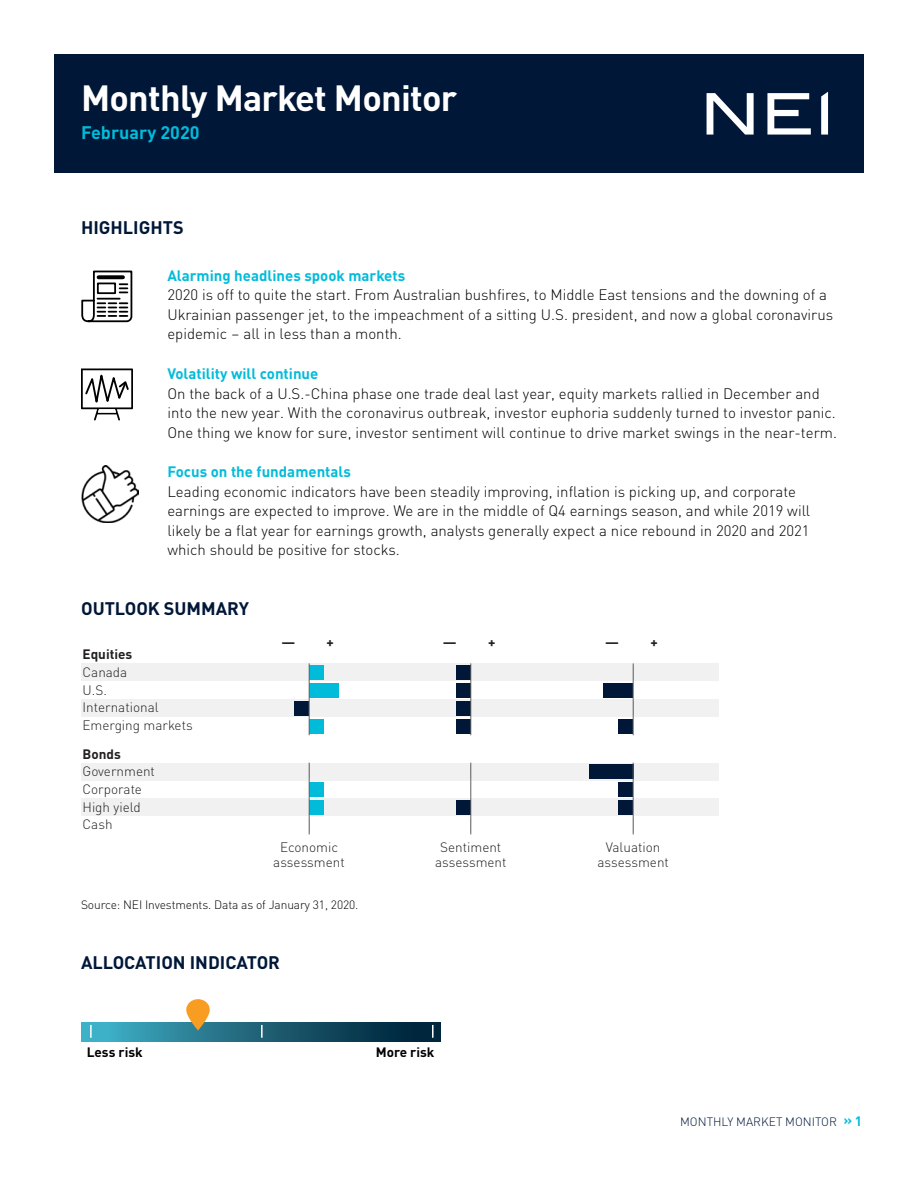
<style>
.page{position:relative;width:918px;height:1188px;background:#fff}
.page>*{position:absolute;margin:0;border:0;box-sizing:border-box;transform-origin:0 0}
.t1{font:700 36px "DIN Pro";letter-spacing:-.02em;color:#fff}
.t2{font:700 18px "DIN Pro";color:#001738}
.t3{font:700 18px "DIN Pro";color:#00bcda}
.t4{font:300 15px/19.5px "DIN Pro";color:#000}
.t5{font:700 15px "DIN Pro";color:#00bcda}
.t6{font:300 13.5px/17.9px "DIN Pro";color:#231f20;text-align:center}
.t7{font:700 13.5px "DIN Pro";color:#231f20}
.t8{font:700 13.5px "DIN Pro";color:#000}
.t9{font:300 12px "DIN Pro";letter-spacing:-.01em;color:#000}
.t10{font:300 12px "DIN Pro";color:#001738}
.s1{font-weight:700;font-size:13.5px;color:#00bcda}
</style>
<div class="page">
<div style="left:54px;top:54px;width:810px;height:118px;background:#001738"></div>
<svg style="left:821px;top:92px;width:7px;height:43px"></svg>
<svg style="left:707px;top:93px;width:47px;height:42px"></svg>
<svg style="left:767px;top:93px;width:44px;height:42px"></svg>
<div style="left:82px;top:663px;width:637px;height:18px;background:#f1f1f2"></div>
<div style="left:82px;top:699px;width:637px;height:18px;background:#f1f1f2"></div>
<div style="left:82px;top:763px;width:637px;height:17px;background:#f1f1f2"></div>
<div style="left:82px;top:798px;width:637px;height:18px;background:#f1f1f2"></div>
<div style="left:309px;top:800px;width:15px;height:15px;background:#00bcda"></div>
<div style="left:309px;top:782px;width:15px;height:15px;background:#00bcda"></div>
<hr style="left:309px;top:763px;width:1px;height:71px;background:#5e6367">
<div style="left:456px;top:800px;width:15px;height:15px;background:#001738"></div>
<hr style="left:470px;top:763px;width:1px;height:71px;background:#5e6367">
<div style="left:618px;top:800px;width:15px;height:15px;background:#001738"></div>
<div style="left:618px;top:782px;width:15px;height:15px;background:#001738"></div>
<div style="left:589px;top:764px;width:44px;height:15px;background:#001738"></div>
<hr style="left:633px;top:763px;width:1px;height:71px;background:#5e6367">
<div style="left:309px;top:719px;width:15px;height:14px;background:#00bcda"></div>
<div style="left:294px;top:701px;width:15px;height:14px;background:#001738"></div>
<div style="left:309px;top:683px;width:30px;height:15px;background:#00bcda"></div>
<div style="left:309px;top:665px;width:15px;height:15px;background:#00bcda"></div>
<hr style="left:309px;top:663px;width:1px;height:72px;background:#5e6367">
<div style="left:456px;top:719px;width:15px;height:14px;background:#001738"></div>
<div style="left:456px;top:701px;width:15px;height:14px;background:#001738"></div>
<div style="left:456px;top:683px;width:15px;height:15px;background:#001738"></div>
<div style="left:456px;top:665px;width:15px;height:15px;background:#001738"></div>
<hr style="left:470px;top:663px;width:1px;height:72px;background:#5e6367">
<div style="left:618px;top:719px;width:15px;height:14px;background:#001738"></div>
<div style="left:604px;top:683px;width:29px;height:15px;background:#001738"></div>
<hr style="left:633px;top:663px;width:1px;height:72px;background:#5e6367">
<div style="left:82px;top:1022px;width:359px;height:19px;background:linear-gradient(to right,#42b3c9,#00182d)"></div>
<svg style="left:90px;top:1025px;width:2px;height:13px"></svg>
<svg style="left:261px;top:1025px;width:2px;height:13px"></svg>
<svg style="left:432px;top:1025px;width:2px;height:13px"></svg>
<svg style="left:186px;top:999px;width:25px;height:31px"></svg>
<svg style="left:81px;top:270px;width:52px;height:53px"></svg>
<svg style="left:99px;top:275px;width:24px;height:4px"></svg>
<hr style="left:98px;top:298px;width:22px;height:2px;background:#000">
<svg style="left:81px;top:369px;width:52px;height:52px"></svg>
<img style="left:81px;top:465px;width:58px;height:58px">
<h1 class="t1" style="left:81px;top:70px;width:378px">Monthly Market Monitor</h1>
<p class="t3" style="left:81px;top:118px;width:120px">February 2020</p>
<p class="t2" style="left:81px;top:214px;width:104px">HIGHLIGHTS</p>
<p class="t5" style="left:167px;top:264px;width:239px">Alarming headlines spook markets</p>
<p class="t4" style="left:167px;top:284px;width:667px">2020 is off to quite the start. From Australian bushfires, to Middle East tensions and the downing of a<br>Ukrainian passenger jet, to the impeachment of a sitting U.S. president, and now a global coronavirus epidemic – all in less than a month.</p>
<p class="t5" style="left:167px;top:362px;width:153px">Volatility will continue</p>
<p class="t4" style="left:167px;top:382px;width:671px">On the back of a U.S.-China phase one trade deal last year, equity markets rallied in December and into the new year. With the coronavirus outbreak, investor euphoria suddenly turned to investor panic.<br>One thing we know for sure, investor sentiment will continue to drive market swings in the near-term.</p>
<p class="t5" style="left:167px;top:460px;width:185px">Focus on the fundamentals</p>
<p class="t4" style="left:167px;top:481px;width:644px">Leading economic indicators have been steadily improving, inflation is picking up, and corporate earnings are expected to improve. We are in the middle of Q4 earnings season, and while 2019 will likely be a flat year for earnings growth, analysts generally expect a nice rebound in 2020 and 2021 which should be positive for stocks.</p>
<p class="t2" style="left:81px;top:595px;width:169px">OUTLOOK SUMMARY</p>
<p class="t7" style="left:83px;top:643px;width:51px">Equities</p>
<p class="t6" style="left:83px;top:662px;width:112px;text-align:left">Canada<br>U.S.<br>International<br>Emerging markets</p>
<p class="t7" style="left:83px;top:743px;width:40px">Bonds</p>
<p class="t6" style="left:83px;top:762px;width:74px;text-align:left">Government<br>Corporate<br>High yield<br>Cash</p>
<p class="t7" style="left:281px;top:631px;width:54px">— +</p>
<p class="t7" style="left:443px;top:631px;width:54px">— +</p>
<p class="t7" style="left:605px;top:631px;width:54px">— +</p>
<p class="t6" style="left:273px;top:839px;width:73px;line-height:15px">Economic assessment</p>
<p class="t6" style="left:435px;top:839px;width:73px;line-height:15px">Sentiment assessment</p>
<p class="t6" style="left:597px;top:839px;width:73px;line-height:15px">Valuation assessment</p>
<p class="t9" style="left:81px;top:895px;width:279px">Source: NEI Investments. Data as of January 31, 2020.</p>
<p class="t2" style="left:81px;top:948px;width:200px">ALLOCATION INDICATOR</p>
<p class="t8" style="left:87px;top:1042px;width:57px">Less risk</p>
<p class="t8" style="left:376px;top:1042px;width:60px">More risk</p>
<p class="t10" style="left:680px;top:1113px;width:184px">MONTHLY MARKET MONITOR <span class="s1">» 1</span></p>
</div>
